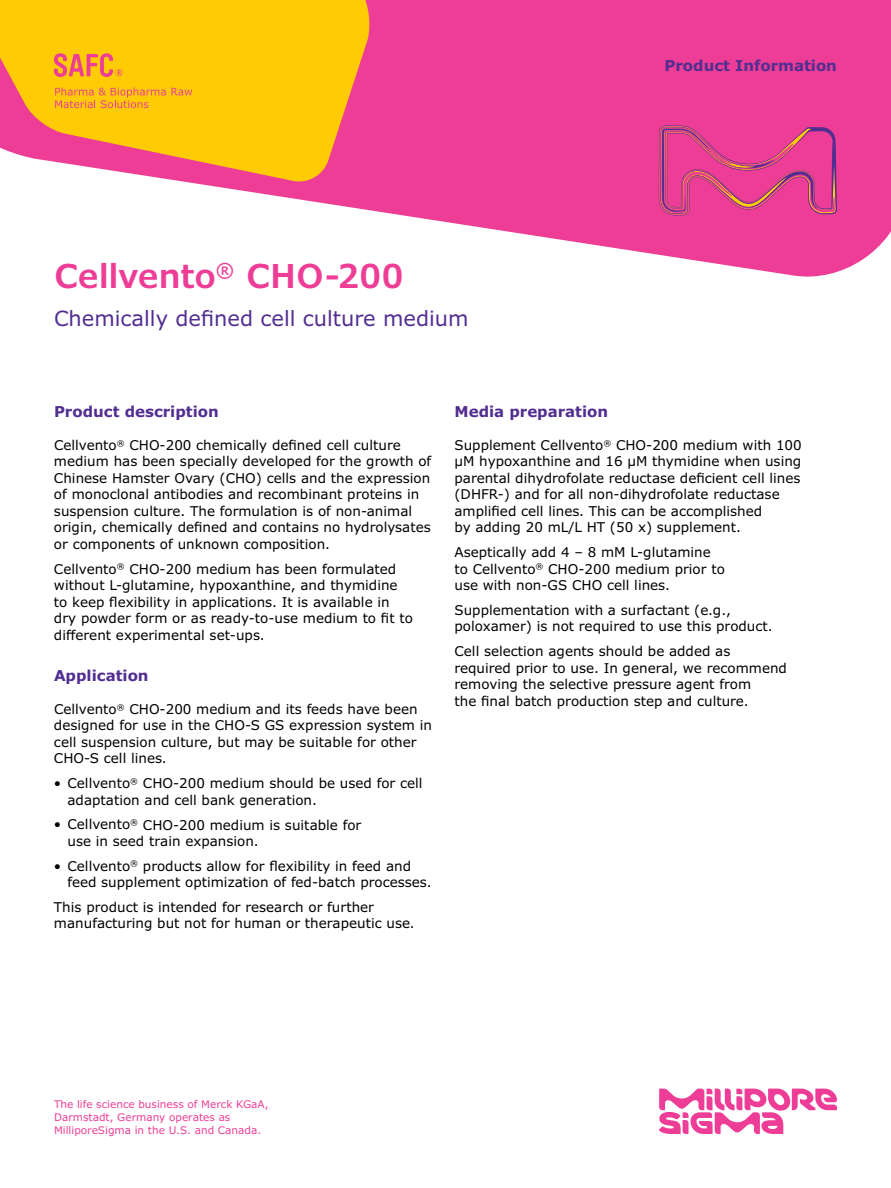
<style>
.page{position:relative;width:891px;height:1188px;background:#fff}
.page>*{position:absolute;margin:0;border:0;box-sizing:border-box;transform-origin:0 0}
.t1{font:600 33px "Verdana Pro";letter-spacing:-.005em;color:#ee3d96}
.t2{font:21px "Verdana Pro";color:#522e91}
.t3{font:700 15px "Verdana Pro";color:#522e91}
.t4{font:13.5px/16.5px "Verdana Pro";color:#000}
.t5{font:10.5px/12.6px "Verdana Pro";color:#ee3d96}
</style>
<div class="page">
<svg style="left:199px;top:0;width:692px;height:277px;fill:#ee3d96"></svg>
<svg style="left:659px;top:125px;width:178px;height:90px;background:#de428e"></svg>
<svg style="left:0;top:0;width:372px;height:184px;background:#fbb22d"></svg>
<svg style="left:54px;top:53px;width:69px;height:24px;background:#f8923e"></svg>
<svg style="left:55px;top:87px;width:137px;height:21px;background:#fbb11e"></svg>
<svg style="left:659px;top:1089px;width:178px;height:45px"></svg>
<h1 class="t1" style="left:54px;top:255px;width:351px">Cellvento<sup>®</sup> CHO-200</h1>
<h2 class="t2" style="left:54px;top:305px;width:416px">Chemically defined cell culture medium</h2>
<p class="t3" style="left:664px;top:55px;width:174px">Product Information</p>
<p class="t3" style="left:54px;top:402px;width:166px">Product description</p>
<p class="t4" style="left:54px;top:437px;width:379px">Cellvento<sup>®</sup> CHO-200 chemically defined cell culture medium has been specially developed for the growth of Chinese Hamster Ovary (CHO) cells and the expression of monoclonal antibodies and recombinant proteins in suspension culture. The formulation is of non-animal origin, chemically defined and contains no hydrolysates or components of unknown composition.</p>
<p class="t4" style="left:54px;top:561px;width:360px">Cellvento<sup>®</sup> CHO-200 medium has been formulated without L-glutamine, hypoxanthine, and thymidine to keep flexibility in applications. It is available in dry powder form or as ready-to-use medium to fit to different experimental set-ups.</p>
<p class="t3" style="left:54px;top:666px;width:96px">Application</p>
<p class="t4" style="left:54px;top:701px;width:380px">Cellvento<sup>®</sup> CHO-200 medium and its feeds have been designed for use in the CHO-S GS expression system in cell suspension culture, but may be suitable for other CHO-S cell lines.</p>
<p class="t4" style="left:67px;top:775px;width:357px;text-indent:-14px">• Cellvento<sup>®</sup> CHO-200 medium should be used for cell adaptation and cell bank generation.</p>
<p class="t4" style="left:67px;top:817px;width:295px;text-indent:-14px">• Cellvento<sup>®</sup> CHO-200 medium is suitable for use in seed train expansion.</p>
<p class="t4" style="left:67px;top:858px;width:366px;text-indent:-14px">• Cellvento<sup>®</sup> products allow for flexibility in feed and feed supplement optimization of fed-batch processes.</p>
<p class="t4" style="left:54px;top:899px;width:362px">This product is intended for research or further manufacturing but not for human or therapeutic use.</p>
<p class="t3" style="left:454px;top:402px;width:155px">Media preparation</p>
<p class="t4" style="left:454px;top:437px;width:349px">Supplement Cellvento<sup>®</sup> CHO-200 medium with 100 μM hypoxanthine and 16 μM thymidine when using parental dihydrofolate reductase deficient cell lines (DHFR-) and for all non-dihydrofolate reductase amplified cell lines. This can be accomplished<br>by adding 20 mL/L HT (50 x) supplement.</p>
<p class="t4" style="left:454px;top:544px;width:272px">Aseptically add 4 – 8 mM L-glutamine to Cellvento<sup>®</sup> CHO-200 medium prior to use with non-GS CHO cell lines.</p>
<p class="t4" style="left:454px;top:602px;width:320px">Supplementation with a surfactant (e.g., poloxamer) is not required to use this product.</p>
<p class="t4" style="left:454px;top:643px;width:334px">Cell selection agents should be added as required prior to use. In general, we recommend removing the selective pressure agent from<br>the final batch production step and culture.</p>
<p class="t5" style="left:54px;top:1098px;width:216px">The life science business of Merck KGaA,<br>Darmstadt, Germany operates as<br>MilliporeSigma in the U.S. and Canada.</p>
</div>
